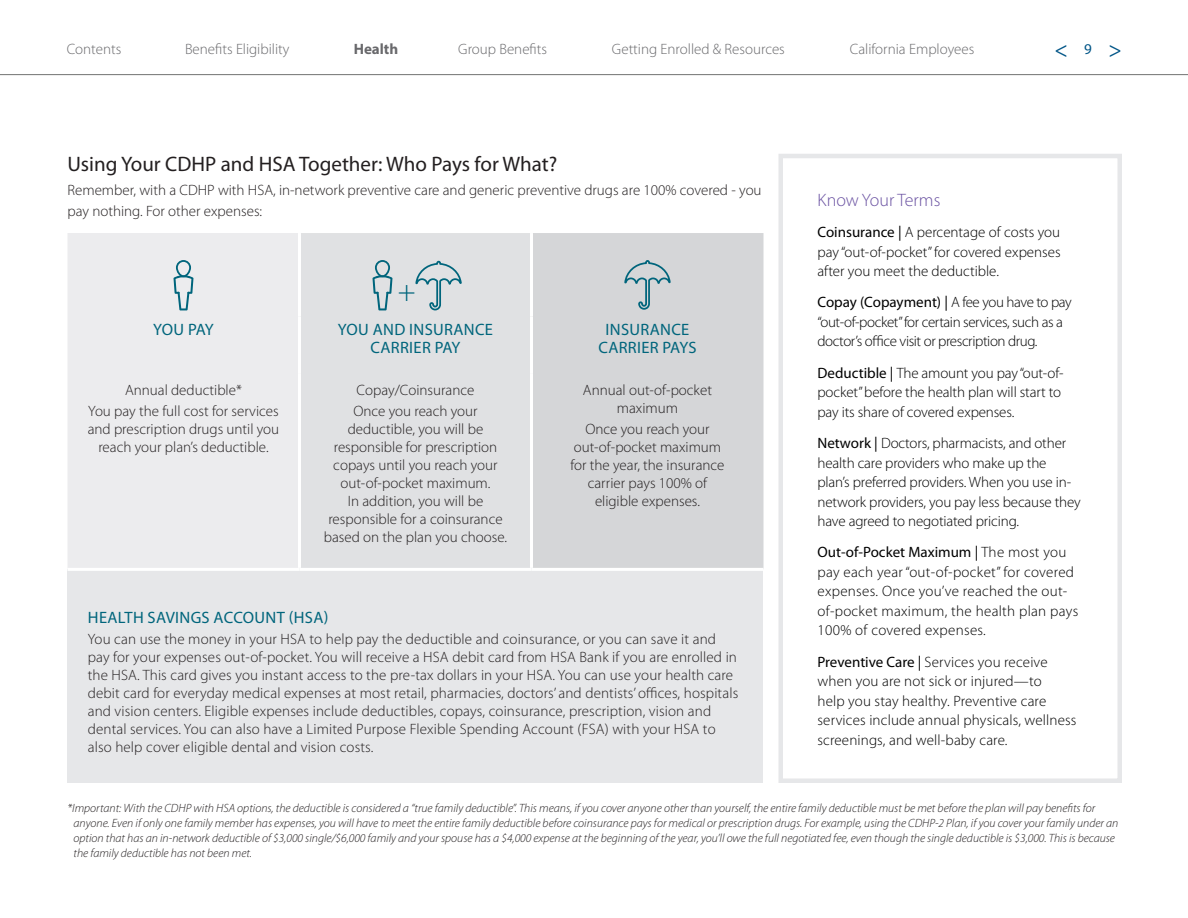
<style>
.page{position:relative;width:1188px;height:918px;background:#fff}
.page>*{position:absolute;margin:0;border:0;box-sizing:border-box;transform-origin:0 0}
.P-body{font:300 30px "Myriad Pro";color:#00657c}
.TOC_header{font:22.5px "Myriad Pro";color:#005587}
.t1{font:21px "Myriad Pro";color:#231f20}
.Sidebar_Box-H{font:300 18px "Myriad Pro";color:#6b53a2}
.T-Header{font:16.5px/18px "Myriad Pro";letter-spacing:.02em;color:#00657c;text-align:center}
.P-body-2{font:300 15px/18px "Myriad Pro";letter-spacing:.005em;color:#231f20;text-align:center}
.Sidebar_Box-body{font:300 15px/19.5px "Myriad Pro";color:#000}
.Sidebar_Box-body-2{font:300 15px/19.5px "Myriad Pro";letter-spacing:.02em;color:#000}
.Sidebar_Box-body-3{font:300 15px/19.5px "Myriad Pro";letter-spacing:-.025em;color:#000}
.t2{font:300 15px "Myriad Pro";color:#69696c}
.t3{font:700 15px "Myriad Pro";color:#69696c}
.TOC_header-2{font:15px "Myriad Pro";color:#005587}
.P-footnote{font:italic 300 12px/15px "Myriad Pro";color:#231f20}
.s1{font-weight:400}
</style>
<div class="page">
<hr style="left:0;top:74px;width:1188px;height:1px;background:#717271">
<div style="left:68px;top:233px;width:230px;height:335px;background:#ececee"></div>
<div style="left:301px;top:233px;width:229px;height:335px;background:#e0e1e3"></div>
<div style="left:533px;top:233px;width:231px;height:335px;background:#d5d6d8"></div>
<div style="left:68px;top:569px;width:696px;height:214px;background:#e6e7e9"></div>
<hr style="left:68px;top:568px;width:232px;height:3px;background:#fff">
<hr style="left:300px;top:568px;width:232px;height:3px;background:#fff">
<hr style="left:531px;top:568px;width:233px;height:3px;background:#fff">
<svg style="left:174px;top:260px;width:19px;height:50px"></svg>
<svg style="left:373px;top:260px;width:19px;height:50px"></svg>
<svg style="left:414px;top:260px;width:49px;height:51px;background:#c1cfd4"></svg>
<svg style="left:623px;top:259px;width:49px;height:52px;background:#b8c6cb"></svg>
<div style="left:778px;top:154px;width:344px;height:629px;border:4px solid #e6e7e9"></div>
<p class="t2" style="left:67px;top:40px;width:56px">Contents</p>
<p class="t2" style="left:185px;top:40px;width:106px">Benefits Eligibility</p>
<p class="t3" style="left:354px;top:39px;width:46px">Health</p>
<p class="t2" style="left:458px;top:40px;width:90px">Group Benefits</p>
<p class="t2" style="left:612px;top:40px;width:174px">Getting Enrolled &amp; Resources</p>
<p class="t2" style="left:850px;top:40px;width:126px">California Employees</p>
<p class="TOC_header" style="left:1054px;top:36px;width:15px">&lt;</p>
<p class="TOC_header-2" style="left:1084px;top:39px;width:9px">9</p>
<p class="TOC_header" style="left:1108px;top:36px;width:15px">&gt;</p>
<h3 class="t1" style="left:68px;top:151px;width:491px">Using Your CDHP and HSA Together: Who Pays for What?</h3>
<p class="P-body-2" style="left:68px;top:180px;width:696px;line-height:21px;text-align:left">Remember, with a CDHP with HSA, in-network preventive care and generic preventive drugs are 100% covered - you pay nothing. For other expenses:</p>
<p class="P-body" style="left:398px;top:273px;width:19px">+</p>
<p class="T-Header" style="left:153px;top:320px;width:62px">YOU PAY</p>
<p class="T-Header" style="left:338px;top:320px;width:157px">YOU AND INSURANCE<br>CARRIER PAY</p>
<p class="T-Header" style="left:598px;top:320px;width:100px">INSURANCE<br>CARRIER PAYS</p>
<p class="P-body-2" style="left:125px;top:381px;width:118px">Annual deductible*</p>
<p class="P-body-2" style="left:88px;top:402px;width:193px">You pay the full cost for services and prescription drugs until you reach your plan’s deductible.</p>
<p class="P-body-2" style="left:583px;top:381px;width:131px">Annual out-of-pocket maximum</p>
<p class="P-body-2" style="left:570px;top:420px;width:156px">Once you reach your out-of-pocket maximum for the year, the insurance carrier pays 100% of eligible expenses.</p>
<p class="P-body-2" style="left:357px;top:381px;width:119px">Copay/Coinsurance</p>
<p class="P-body-2" style="left:324px;top:402px;width:185px">Once you reach your deductible, you will be responsible for prescription copays until you reach your out-of-pocket maximum.<br>In addition, you will be responsible for a coinsurance based on the plan you choose.</p>
<p class="T-Header" style="left:88px;top:608px;width:242px">HEALTH SAVINGS ACCOUNT (HSA)</p>
<p class="P-body-2" style="left:88px;top:630px;width:652px;text-align:left">You can use the money in your HSA to help pay the deductible and coinsurance, or you can save it and pay for your expenses out-of-pocket. You will receive a HSA debit card from HSA Bank if you are enrolled in the HSA. This card gives you instant access to the pre-tax dollars in your HSA. You can use your health care debit card for everyday medical expenses at most retail, pharmacies, doctors’ and dentists’ offices, hospitals and vision centers. Eligible expenses include deductibles, copays, coinsurance, prescription, vision and dental services. You can also have a Limited Purpose Flexible Spending Account (FSA) with your HSA to also help cover eligible dental and vision costs.</p>
<p class="Sidebar_Box-H" style="left:818px;top:190px;width:124px">Know Your Terms</p>
<p class="Sidebar_Box-body" style="left:818px;top:222px;width:245px;text-align:justify"><span class="s1">Coinsurance |</span> A percentage of costs you pay “out-of-pocket” for covered expenses after you meet the deductible.</p>
<p class="Sidebar_Box-body-3" style="left:818px;top:292px;width:256px"><span class="s1">Copay (Copayment) |</span> A fee you have to pay “out-of-pocket” for certain services, such as a doctor’s office visit or prescription drug.</p>
<p class="Sidebar_Box-body" style="left:818px;top:363px;width:248px"><span class="s1">Deductible |</span> The amount you pay “out-of&shy;pocket” before the health plan will start to pay its share of covered expenses.</p>
<p class="Sidebar_Box-body" style="left:818px;top:433px;width:265px"><span class="s1">Network |</span> Doctors, pharmacists, and other health care providers who make up the plan’s preferred providers. When you use in&shy;network providers, you pay less because they have agreed to negotiated pricing.</p>
<p class="Sidebar_Box-body-2" style="left:818px;top:542px;width:262px"><span class="s1">Out-of-Pocket Maximum |</span> The most you pay each year “out-of-pocket” for covered expenses. Once you’ve reached the out&shy;of-pocket maximum, the health plan pays 100% of covered expenses.</p>
<p class="Sidebar_Box-body" style="left:818px;top:652px;width:261px"><span class="s1">Preventive Care |</span> Services you receive when you are not sick or injured—to<br>help you stay healthy. Preventive care services include annual physicals, wellness screenings, and well-baby care.</p>
<p class="P-footnote" style="left:74px;top:801px;width:1046px;text-indent:-6px">*Important: With the CDHP with HSA options, the deductible is considered a “true family deductible”. This means, if you cover anyone other than yourself, the entire family deductible must be met before the plan will pay benefits for anyone. Even if only one family member has expenses, you will have to meet the entire family deductible before coinsurance pays for medical or prescription drugs. For example, using the CDHP-2 Plan, if you cover your family under an option that has an in-network deductible of $3,000 single/$6,000 family and your spouse has a $4,000 expense at the beginning of the year, you’ll owe the full negotiated fee, even though the single deductible is $3,000. This is because the family deductible has not been met.</p>
</div>
